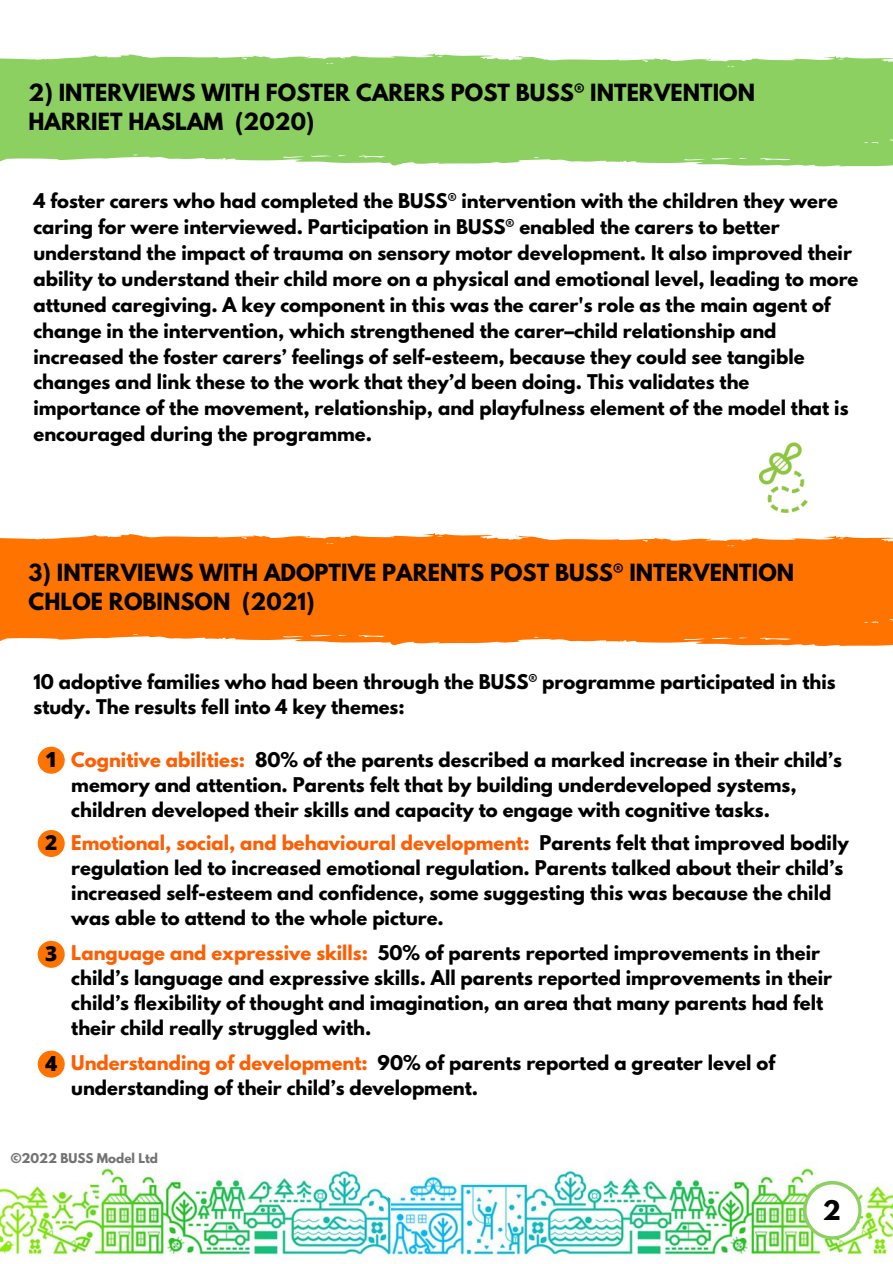
<style>
.page{position:relative;width:893px;height:1264px;background:#fff}
.page>*{position:absolute;margin:0;border:0;box-sizing:border-box;transform-origin:0 0}
.t1{font:700 24px "League Spartan";color:#000}
.t2{font:700 21px "League Spartan";letter-spacing:.005em;color:#000}
.t3{font:800 20.85px "Open Sans";color:#000}
.t4{font:700 18px/25px "League Spartan";color:#000}
.t5{font:700 12px "League Spartan";color:#737373}
.s1{color:#ff5d01}
</style>
<div class="page">
<img style="left:390px;top:1165px;width:502px;height:97px">
<img style="left:0;top:1165px;width:390px;height:97px">
<svg style="left:382px;top:1180px;width:17px;height:18px"></svg>
<svg style="left:803px;top:1180px;width:58px;height:59px"></svg>
<svg style="left:392px;top:56px;width:500px;height:111px;background:#93d36c"></svg>
<svg style="left:0;top:53px;width:555px;height:112px;background:#94d36d"></svg>
<svg style="left:391px;top:535px;width:501px;height:111px;background:#ff7c13"></svg>
<svg style="left:0;top:533px;width:555px;height:111px;background:#ff7d13"></svg>
<div style="left:38px;top:1050px;width:27px;height:27px;background:#ff7301;border-radius:50%"></div>
<div style="left:38px;top:830px;width:27px;height:27px;background:#ff7301;border-radius:50%"></div>
<div style="left:38px;top:940px;width:27px;height:27px;background:#ff7301;border-radius:50%"></div>
<div style="left:38px;top:746px;width:27px;height:27px;background:#ff7301;border-radius:50%"></div>
<img style="left:759px;top:443px;width:48px;height:69px">
<p class="t2" style="left:29px;top:82px;width:728px">2) INTERVIEWS WITH FOSTER CARERS POST BUSS® INTERVENTION</p>
<p class="t2" style="left:29px;top:112px;width:287px">HARRIET HASLAM (2020)</p>
<p class="t4" style="left:33px;top:190px;width:826px;line-height:25.8px">4 foster carers who had completed the BUSS® intervention with the children they were caring for were interviewed. Participation in BUSS® enabled the carers to better understand the impact of trauma on sensory motor development. It also improved their ability to understand their child more on a physical and emotional level, leading to more attuned caregiving. A key component in this was the carer's role as the main agent of change in the intervention, which strengthened the carer–child relationship and increased the foster carers’ feelings of self-esteem, because they could see tangible changes and link these to the work that they’d been doing. This validates the importance of the movement, relationship, and playfulness element of the model that is encouraged during the programme.</p>
<p class="t2" style="left:29px;top:562px;width:767px">3) INTERVIEWS WITH ADOPTIVE PARENTS POST BUSS® INTERVENTION</p>
<p class="t2" style="left:29px;top:591px;width:288px">CHLOE ROBINSON (2021)</p>
<p class="t4" style="left:33px;top:672px;width:803px">10 adoptive families who had been through the BUSS® programme participated in this study. The results fell into 4 key themes:</p>
<p class="t3" style="left:45px;top:745px;width:14px">1</p>
<p class="t3" style="left:45px;top:828px;width:14px">2</p>
<p class="t3" style="left:45px;top:939px;width:14px">3</p>
<p class="t3" style="left:45px;top:1048px;width:14px">4</p>
<p class="t4" style="left:71px;top:749px;width:772px"><span class="s1">Cognitive abilities:</span> 80% of the parents described a marked increase in their child’s memory and attention. Parents felt that by building underdeveloped systems, children developed their skills and capacity to engage with cognitive tasks.</p>
<p class="t4" style="left:71px;top:832px;width:779px"><span class="s1">Emotional, social, and behavioural development:</span> Parents felt that improved bodily regulation led to increased emotional regulation. Parents talked about their child’s increased self-esteem and confidence, some suggesting this was because the child was able to attend to the whole picture.</p>
<p class="t4" style="left:71px;top:942px;width:762px"><span class="s1">Language and expressive skills:</span> 50% of parents reported improvements in their child’s language and expressive skills. All parents reported improvements in their child’s flexibility of thought and imagination, an area that many parents had felt their child really struggled with.</p>
<p class="t4" style="left:71px;top:1052px;width:705px"><span class="s1">Understanding of development:</span> 90% of parents reported a greater level of understanding of their child’s development.</p>
<p class="t5" style="left:11px;top:1151px;width:149px">©2022 BUSS Model Ltd</p>
<p class="t1" style="left:822px;top:1197px;width:20px">2</p>
</div>
